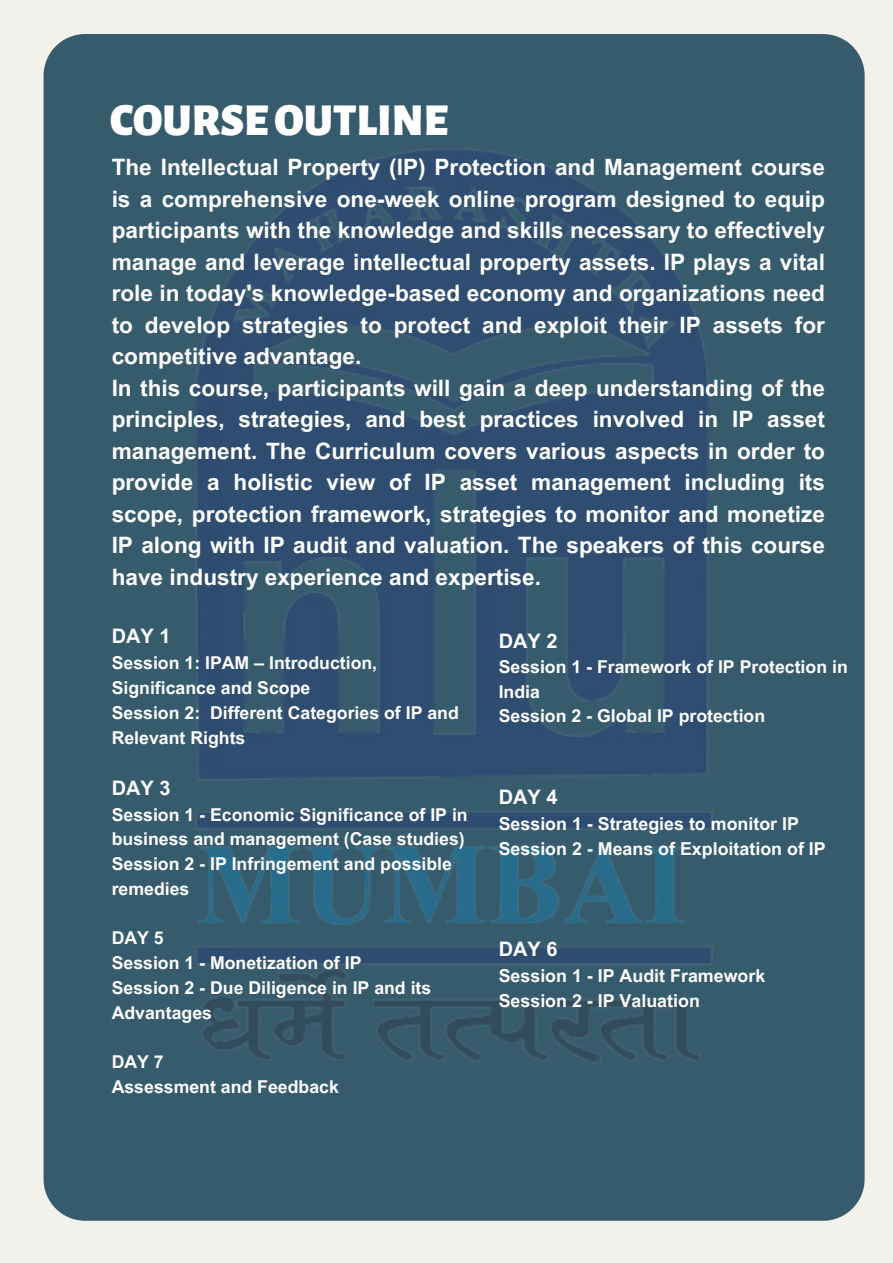
<style>
.page{position:relative;width:893px;height:1263px;background:#f2f1ec}
.page>*{position:absolute;margin:0;border:0;box-sizing:border-box;transform-origin:0 0}
.t1{font:900 45px "Alegreya Sans SC";color:#fff}
.t2{font:700 22.58px/31.5px "Arial MT Pro";color:#fff}
.t3{font:700 19.95px "Arial MT Pro";color:#fff}
.t4{font:700 17.85px/24.8px "Arial MT Pro";color:#fff}
.t5{font:700 17.7px/24.8px "Arial MT Pro";color:#fff}
</style>
<div class="page">
<div style="left:44px;top:34px;width:820px;height:1186px;background:#365b6d"></div>
<img style="left:195px;top:149px;width:518px;height:914px">
<h1 class="t1" style="left:110px;top:99px;width:339px">COURSEOUTLINE</h1>
<p class="t2" style="left:112px;top:154px;width:715px">The Intellectual Property (IP) Protection and Management course is a comprehensive one-week online program designed to equip participants with the knowledge and skills necessary to effectively manage and leverage intellectual property assets. IP plays a vital role in today's knowledge-based economy and organizations need to develop strategies to protect and exploit their IP assets for competitive advantage.<br>In this course, participants will gain a deep understanding of the principles, strategies, and best practices involved in IP asset management. The Curriculum covers various aspects in order to provide a holistic view of IP asset management including its scope, protection framework, strategies to monitor and monetize IP along with IP audit and valuation. The speakers of this course have industry experience and expertise.</p>
<p class="t3" style="left:112px;top:629px;width:60px">DAY 1</p>
<p class="t5" style="left:112px;top:653px;width:349px">Session 1: IPAM – Introduction,<br>Significance and Scope<br>Session 2: Different Categories of IP and<br>Relevant Rights</p>
<p class="t3" style="left:112px;top:780px;width:60px">DAY 3</p>
<p class="t5" style="left:112px;top:804px;width:357px">Session 1 - Economic Significance of IP in business and management (Case studies)<br>Session 2 - IP Infringement and possible remedies</p>
<p class="t5" style="left:112px;top:928px;width:321px">DAY 5<br>Session 1 - Monetization of IP<br>Session 2 - Due Diligence in IP and its<br>Advantages</p>
<p class="t5" style="left:112px;top:1052px;width:229px">DAY 7<br>Assessment and Feedback</p>
<p class="t3" style="left:499px;top:633px;width:60px">DAY 2</p>
<p class="t5" style="left:499px;top:657px;width:351px;line-height:24.5px">Session 1 - Framework of IP Protection in<br>India<br>Session 2 - Global IP protection</p>
<p class="t3" style="left:499px;top:790px;width:60px">DAY 4</p>
<p class="t4" style="left:499px;top:814px;width:328px">Session 1 - Strategies to monitor IP<br>Session 2 - Means of Exploitation of IP</p>
<p class="t3" style="left:499px;top:942px;width:60px">DAY 6</p>
<p class="t4" style="left:499px;top:965px;width:268px">Session 1 - IP Audit Framework<br>Session 2 - IP Valuation</p>
</div>
